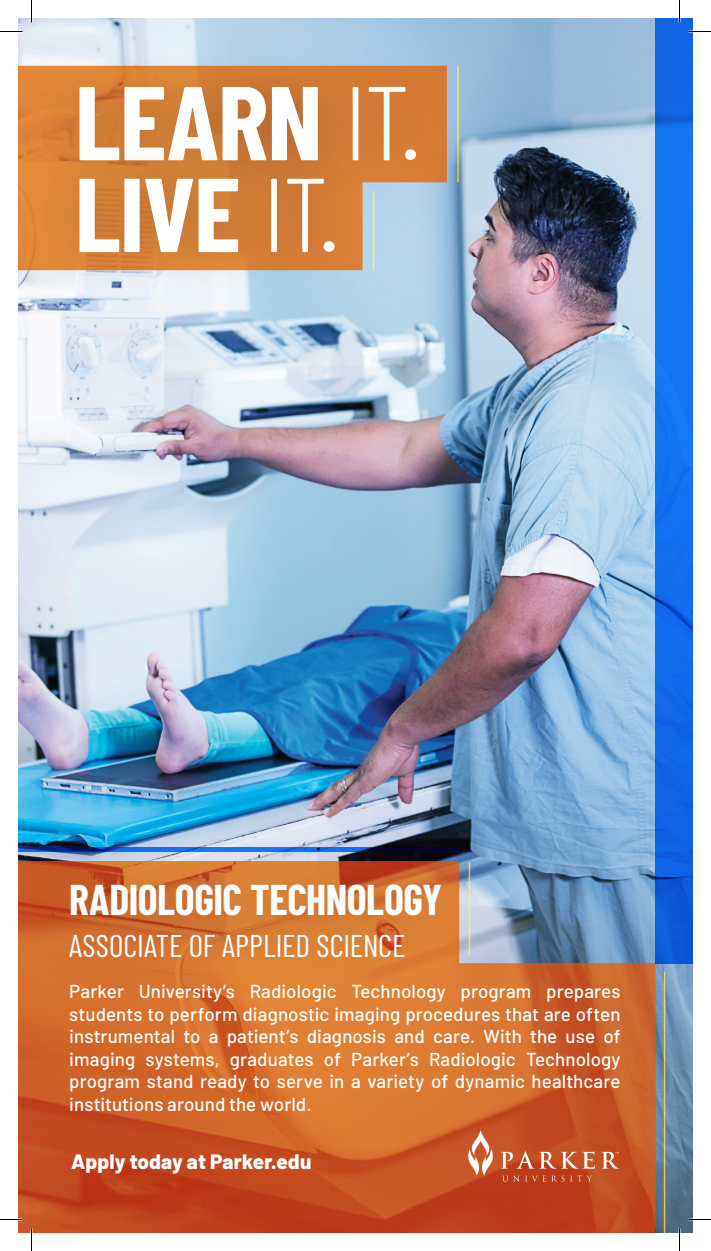
<style>
.page{position:relative;width:711px;height:1251px;background:#fff}
.page>*{position:absolute;margin:0;border:0;box-sizing:border-box;transform-origin:0 0}
.t1{font:700 104.7px/91.8px "Barlow Condensed";letter-spacing:-.01em;color:#fff}
.t2{font:700 42px "Barlow Condensed";letter-spacing:-.01em;color:#fff}
.t3{font:31.5px "Barlow Condensed";letter-spacing:-.005em;color:#fff}
.t4{font:800 20.7px "Barlow";letter-spacing:.005em;color:#fff}
.t5{font:500 18.75px/22.5px "Barlow";letter-spacing:.005em;color:#fff;text-align:justify}
.s1{font-weight:300}
</style>
<div class="page">
<img style="left:18px;top:18px;width:675px;height:1215px">
<svg style="left:18px;top:66px;width:429px;height:204px;background:#c7b19b"></svg>
<svg style="left:18px;top:861px;width:638px;height:372px;background:#c16035"></svg>
<hr style="left:457px;top:66px;width:2px;height:116px;background:#f4cd3e">
<hr style="left:664px;top:972px;width:1px;height:261px;background:#f4cd3e">
<hr style="left:373px;top:191px;width:1px;height:79px;background:#f4cd3e">
<div style="left:37px;top:44px;width:418px;height:159px;background:#231f20;opacity:.25"></div>
<div style="left:37px;top:136px;width:336px;height:159px;background:#231f20;opacity:.25"></div>
<svg style="left:656px;top:18px;width:37px;height:945px;background:#116aea"></svg>
<svg style="left:468px;top:1130px;width:26px;height:46px"></svg>
<svg style="left:502px;top:1176px;width:90px;height:6px"></svg>
<svg style="left:501px;top:1151px;width:94px;height:18px;background:#d17a5a"></svg>
<svg style="left:602px;top:1152px;width:17px;height:17px"></svg>
<div style="left:18px;top:826px;width:477px;height:189px;background:#231f20;opacity:.25"></div>
<svg style="left:0;top:31px;width:22px;height:1px"></svg>
<svg style="left:688px;top:31px;width:23px;height:1px"></svg>
<svg style="left:0;top:1219px;width:22px;height:1px"></svg>
<svg style="left:688px;top:1219px;width:23px;height:1px"></svg>
<svg style="left:31px;top:0;width:1px;height:22px"></svg>
<svg style="left:31px;top:1228px;width:1px;height:23px"></svg>
<svg style="left:679px;top:0;width:1px;height:22px"></svg>
<svg style="left:679px;top:1228px;width:1px;height:23px"></svg>
<h1 class="t1" style="left:75px;top:71px;width:347px">LEARN <span class="s1">IT.<br></span>LIVE <span class="s1">IT.</span></h1>
<h2 class="t2" style="left:69px;top:871px;width:374px">RADIOLOGIC TECHNOLOGY</h2>
<h3 class="t3" style="left:69px;top:923px;width:338px">ASSOCIATE OF APPLIED SCIENCE</h3>
<p class="t5" style="left:69px;top:979px;width:553px">Parker University’s Radiologic Technology program prepares students to perform diagnostic imaging procedures that are often instrumental to a patient’s diagnosis and care. With the use of imaging systems, graduates of Parker’s Radiologic Technology program stand ready to serve in a variety of dynamic healthcare institutions around the world.</p>
<p class="t4" style="left:71px;top:1146px;width:242px">Apply today at Parker.edu</p>
</div>
